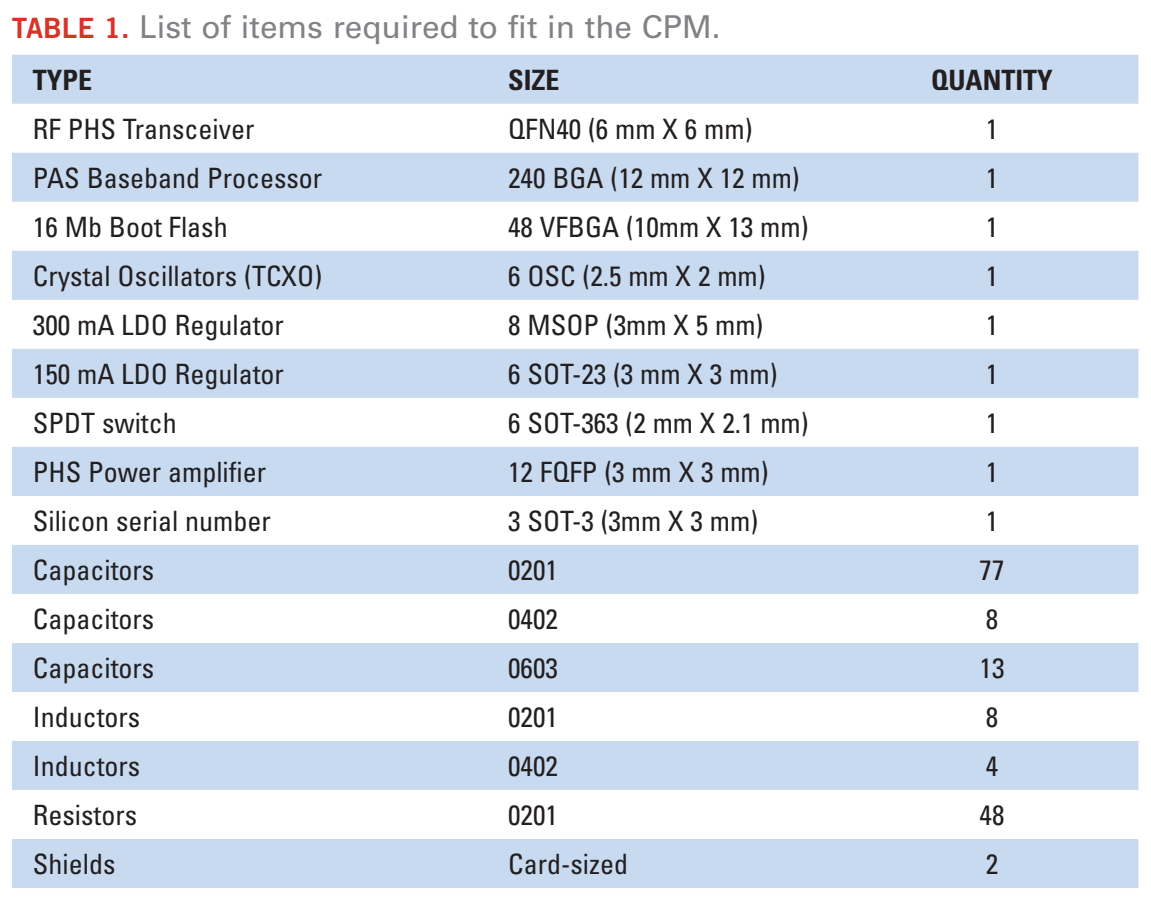
<style>
.page{position:relative;width:1151px;height:905px;background:#fff}
.page>*{position:absolute;margin:0;border:0;box-sizing:border-box;transform-origin:0 0}
.t1{font:31.5px "Univers";color:#808285}
.t2{font:condensed 28px "Univers";color:#231f20}
.t3{font:700 condensed 28px "Univers";color:#231f20}
.s1{font-family:"Trade Gothic Bold Two";font-size:28px;color:#d93328}
</style>
<div class="page">
<div style="left:12px;top:55px;width:1125px;height:49px;background:#c7daf0"></div>
<div style="left:12px;top:153px;width:1125px;height:49px;background:#c7daf0"></div>
<div style="left:12px;top:251px;width:1125px;height:49px;background:#c7daf0"></div>
<div style="left:12px;top:349px;width:1125px;height:49px;background:#c7daf0"></div>
<div style="left:12px;top:447px;width:1125px;height:49px;background:#c7daf0"></div>
<div style="left:12px;top:545px;width:1125px;height:49px;background:#c7daf0"></div>
<div style="left:12px;top:643px;width:1125px;height:49px;background:#c7daf0"></div>
<div style="left:12px;top:741px;width:1125px;height:49px;background:#c7daf0"></div>
<div style="left:12px;top:839px;width:1125px;height:49px;background:#c7daf0"></div>
<p class="t1" style="left:12px;top:15px;width:709px"><span class="s1">TABLE 1.</span> List of items required to fit in the CPM.</p>
<p class="t3" style="left:33px;top:69px;width:61px">TYPE</p>
<p class="t3" style="left:508px;top:69px;width:53px">SIZE</p>
<p class="t3" style="left:931px;top:69px;width:123px">QUANTITY</p>
<p class="t2" style="left:33px;top:118px;width:223px">RF PHS Transceiver</p>
<p class="t2" style="left:508px;top:118px;width:246px">QFN40 (6 mm X 6 mm)</p>
<p class="t2" style="left:985px;top:118px;width:14px">1</p>
<p class="t2" style="left:33px;top:167px;width:291px">PAS Baseband Processor</p>
<p class="t2" style="left:508px;top:167px;width:293px">240 BGA (12 mm X 12 mm)</p>
<p class="t2" style="left:985px;top:167px;width:14px">1</p>
<p class="t2" style="left:33px;top:216px;width:196px">16 Mb Boot Flash</p>
<p class="t2" style="left:508px;top:216px;width:302px">48 VFBGA (10mm X 13 mm)</p>
<p class="t2" style="left:985px;top:216px;width:14px">1</p>
<p class="t2" style="left:33px;top:265px;width:290px">Crystal Oscillators (TCXO)</p>
<p class="t2" style="left:508px;top:265px;width:259px">6 OSC (2.5 mm X 2 mm)</p>
<p class="t2" style="left:985px;top:265px;width:14px">1</p>
<p class="t2" style="left:33px;top:314px;width:252px">300 mA LDO Regulator</p>
<p class="t2" style="left:508px;top:314px;width:257px">8 MSOP (3mm X 5 mm)</p>
<p class="t2" style="left:985px;top:314px;width:14px">1</p>
<p class="t2" style="left:33px;top:363px;width:252px">150 mA LDO Regulator</p>
<p class="t2" style="left:508px;top:363px;width:271px">6 SOT-23 (3 mm X 3 mm)</p>
<p class="t2" style="left:985px;top:363px;width:14px">1</p>
<p class="t2" style="left:33px;top:412px;width:145px">SPDT switch</p>
<p class="t2" style="left:508px;top:412px;width:302px">6 SOT-363 (2 mm X 2.1 mm)</p>
<p class="t2" style="left:985px;top:412px;width:14px">1</p>
<p class="t2" style="left:33px;top:461px;width:234px">PHS Power amplifier</p>
<p class="t2" style="left:508px;top:461px;width:262px">12 FQFP (3 mm X 3 mm)</p>
<p class="t2" style="left:985px;top:461px;width:14px">1</p>
<p class="t2" style="left:33px;top:510px;width:239px">Silicon serial number</p>
<p class="t2" style="left:508px;top:510px;width:251px">3 SOT-3 (3mm X 3 mm)</p>
<p class="t2" style="left:985px;top:510px;width:14px">1</p>
<p class="t2" style="left:33px;top:559px;width:123px">Capacitors</p>
<p class="t2" style="left:508px;top:559px;width:51px">0201</p>
<p class="t2" style="left:979px;top:559px;width:26px">77</p>
<p class="t2" style="left:33px;top:608px;width:123px">Capacitors</p>
<p class="t2" style="left:508px;top:608px;width:51px">0402</p>
<p class="t2" style="left:985px;top:608px;width:14px">8</p>
<p class="t2" style="left:33px;top:657px;width:123px">Capacitors</p>
<p class="t2" style="left:508px;top:657px;width:51px">0603</p>
<p class="t2" style="left:979px;top:657px;width:26px">13</p>
<p class="t2" style="left:33px;top:706px;width:109px">Inductors</p>
<p class="t2" style="left:508px;top:706px;width:51px">0201</p>
<p class="t2" style="left:985px;top:706px;width:14px">8</p>
<p class="t2" style="left:33px;top:755px;width:109px">Inductors</p>
<p class="t2" style="left:508px;top:755px;width:51px">0402</p>
<p class="t2" style="left:985px;top:755px;width:14px">4</p>
<p class="t2" style="left:33px;top:804px;width:106px">Resistors</p>
<p class="t2" style="left:508px;top:804px;width:51px">0201</p>
<p class="t2" style="left:979px;top:804px;width:26px">48</p>
<p class="t2" style="left:33px;top:853px;width:84px">Shields</p>
<p class="t2" style="left:508px;top:853px;width:121px">Card-sized</p>
<p class="t2" style="left:985px;top:853px;width:14px">2</p>
</div>
